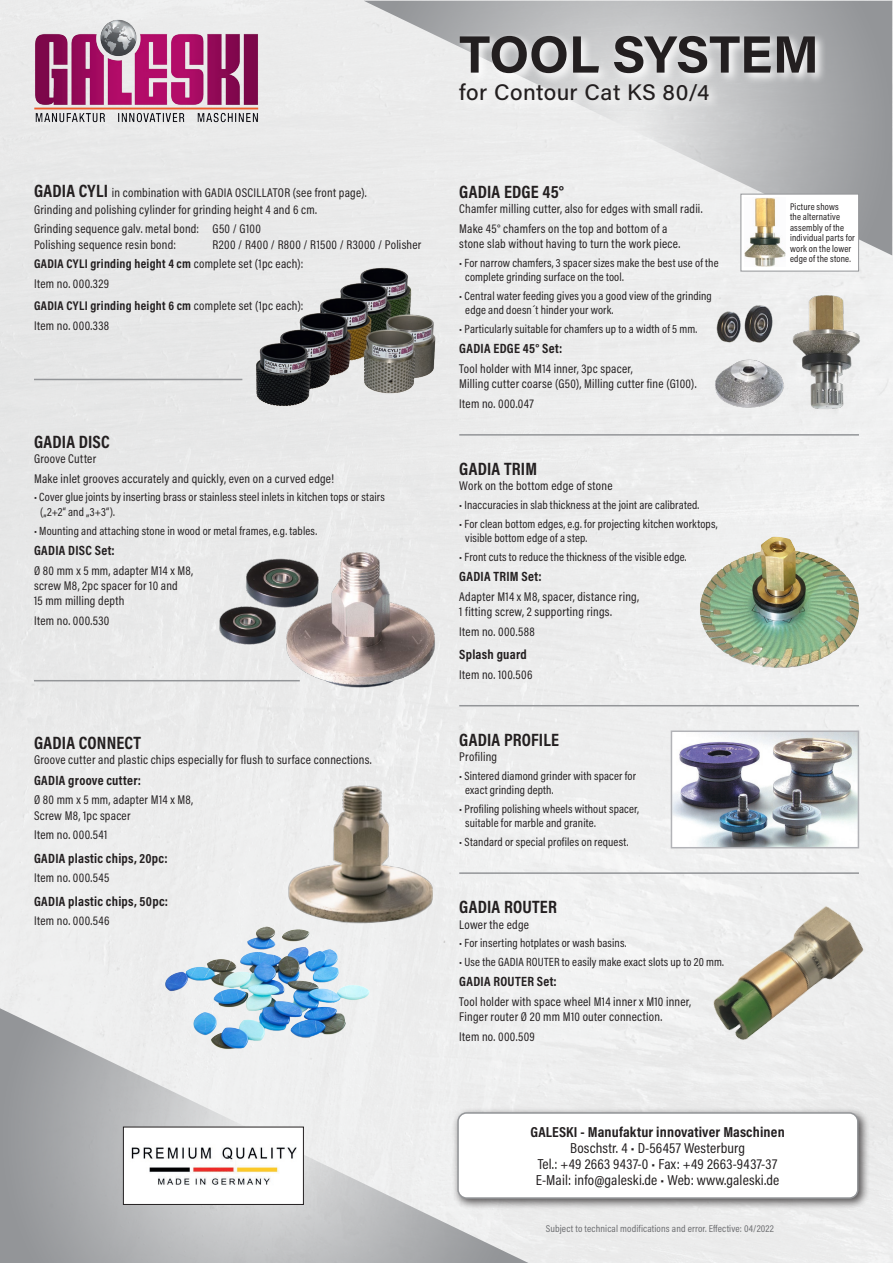
<style>
.page{position:relative;width:893px;height:1263px;background:#ececec}
.page>*{position:absolute;margin:0;border:0;box-sizing:border-box;transform-origin:0 0}
.t1{font:700 52.5px "Acumin Pro";letter-spacing:-.005em;color:#231f20}
.t2{font:500 22.5px "Acumin Pro";letter-spacing:.02em;color:#231f20}
.t3{font:700 18px "Acumin Pro Cond";letter-spacing:.01em;color:#231f20}
.t4{font:14.55px/16.2px "Acumin Pro Cond";letter-spacing:.01em;color:#231f20;text-align:center;scale:1.04 1}
.t5{font:700 14.55px "Acumin Pro Cond";letter-spacing:.01em;color:#231f20;scale:1.04 1}
.t6{font:700 13.5px "Acumin Pro Cond";letter-spacing:.025em;color:#231f20}
.t7{font:12.75px/15.3px "Acumin Pro Cond";letter-spacing:.02em;color:#231f20}
.t8{font:12px/14.4px "Acumin Pro Cond";letter-spacing:.01em;color:#231f20}
.t9{font:10.05px "Acumin Pro Cond";letter-spacing:.01em;color:#6c6d70;scale:1.04 1}
.t10{font:9.75px/10.5px "Acumin Pro Cond";letter-spacing:.02em;color:#231f20}
.s1{font-weight:700;font-size:18px}
.s2{font-weight:700}
</style>
<div class="page">
<svg style="left:0;top:1008px;width:528px;height:255px"></svg>
<svg style="left:364px;top:1px;width:528px;height:254px;background:#d2d3d4"></svg>
<img style="left:125px;top:1129px;width:177px;height:74px">
<div style="left:123px;top:1127px;width:181px;height:78px;border:1px solid #231f20"></div>
<img style="left:34px;top:19px;width:225px;height:105px">
<div style="left:452px;top:1107px;width:418px;height:103px;background:#231f20;opacity:.75"></div>
<div style="left:458px;top:1113px;width:400px;height:85px;background:#fff;border-radius:9px"></div>
<div style="left:457px;top:1112px;width:401px;height:87px;border:2px solid #939598;border-radius:9px"></div>
<hr style="left:34px;top:379px;width:208px;height:1px;background:#939598">
<img style="left:252px;top:263px;width:188px;height:148px">
<hr style="left:34px;top:680px;width:266px;height:1px;background:#939598">
<img style="left:282px;top:547px;width:159px;height:150px">
<img style="left:708px;top:292px;width:154px;height:124px">
<img style="left:153px;top:917px;width:218px;height:138px">
<img style="left:280px;top:779px;width:168px;height:165px">
<img style="left:244px;top:553px;width:78px;height:58px">
<img style="left:218px;top:602px;width:60px;height:45px">
<img style="left:700px;top:539px;width:159px;height:129px">
<img style="left:674px;top:733px;width:182px;height:112px">
<div style="left:671px;top:730px;width:188px;height:118px;border:2px solid #b2b3b7"></div>
<img style="left:699px;top:877px;width:176px;height:204px">
<hr style="left:459px;top:434px;width:400px;height:2px;background:#939598">
<hr style="left:459px;top:705px;width:400px;height:1px;background:#939598">
<hr style="left:459px;top:872px;width:400px;height:2px;background:#939598">
<svg style="left:456px;top:32px;width:371px;height:80px;background:#d7d8d9"></svg>
<div style="left:741px;top:194px;width:118px;height:77px;background:#fff"></div>
<img style="left:745px;top:198px;width:40px;height:68px">
<div style="left:740px;top:194px;width:119px;height:77px;border:1px solid #939598"></div>
<p class="t7" style="left:34px;top:184px;width:334px;line-height:16.5px"><span class="s1">GADIA CYLI</span> in combination with GADIA OSCILLATOR (see front page).<br>Grinding and polishing cylinder for grinding height 4 and 6 cm.</p>
<p class="t7" style="left:34px;top:221px;width:228px">Grinding sequence galv. metal bond: G50 / G100<br>Polishing sequence resin bond:</p>
<p class="t7" style="left:34px;top:234px;width:389px;line-height:19.5px;text-indent:179px">R200 / R400 / R800 / R1500 / R3000 / Polisher<br><span class="s2">GADIA CYLI grinding height 4 cm</span> complete set (1pc each):<br>Item no. 000.329</p>
<p class="t7" style="left:34px;top:296px;width:271px;line-height:19.5px"><span class="s2">GADIA CYLI grinding height 6 cm</span> complete set (1pc each):<br>Item no. 000.338</p>
<h3 class="t3" style="left:34px;top:430px;width:77px">GADIA DISC</h3>
<p class="t7" style="left:34px;top:449px;width:302px;line-height:19.5px">Groove Cutter<br>Make inlet grooves accurately and quickly, even on a curved edge!</p>
<p class="t8" style="left:40px;top:490px;width:346px;text-indent:-6px">• Cover glue joints by inserting brass or stainless steel inlets in kitchen tops or stairs („2+2“ and „3+3“).</p>
<p class="t8" style="left:34px;top:523px;width:285px">• Mounting and attaching stone in wood or metal frames, e.g. tables.</p>
<p class="t6" style="left:34px;top:541px;width:82px">GADIA DISC Set:</p>
<p class="t7" style="left:34px;top:562px;width:161px">Ø 80 mm x 5 mm, adapter M14 x M8, screw M8, 2pc spacer for 10 and<br>15 mm milling depth</p>
<p class="t7" style="left:34px;top:612px;width:77px">Item no. 000.530</p>
<h3 class="t3" style="left:34px;top:731px;width:109px">GADIA CONNECT</h3>
<p class="t7" style="left:34px;top:752px;width:339px">Groove cutter and plastic chips especially for flush to surface connections.</p>
<p class="t6" style="left:34px;top:771px;width:109px">GADIA groove cutter:</p>
<p class="t7" style="left:34px;top:792px;width:161px">Ø 80 mm x 5 mm, adapter M14 x M8,<br>Screw M8, 1pc spacer</p>
<p class="t7" style="left:34px;top:827px;width:75px">Item no. 000.541</p>
<p class="t6" style="left:34px;top:849px;width:135px">GADIA plastic chips, 20pc:</p>
<p class="t7" style="left:34px;top:870px;width:77px">Item no. 000.545</p>
<p class="t6" style="left:34px;top:892px;width:136px">GADIA plastic chips, 50pc:</p>
<p class="t7" style="left:34px;top:913px;width:77px">Item no. 000.546</p>
<h1 class="t1" style="left:459px;top:17px;width:361px">TOOL SYSTEM</h1>
<h2 class="t2" style="left:459px;top:76px;width:252px">for Contour Cat KS 80/4</h2>
<h3 class="t3" style="left:459px;top:180px;width:106px">GADIA EDGE 45°</h3>
<p class="t7" style="left:459px;top:199px;width:245px;line-height:19.5px">Chamfer milling cutter, also for edges with small radii.<br>Make 45° chamfers on the top and bottom of a</p>
<p class="t7" style="left:459px;top:236px;width:223px">stone slab without having to turn the work piece.</p>
<p class="t8" style="left:465px;top:255px;width:255px;text-indent:-6px">• For narrow chamfers, 3 spacer sizes make the best use of the complete grinding surface on the tool.</p>
<p class="t8" style="left:465px;top:288px;width:248px;text-indent:-6px">• Central water feeding gives you a good view of the grinding edge and doesn´t hinder your work.</p>
<p class="t8" style="left:459px;top:321px;width:240px">• Particularly suitable for chamfers up to a width of 5 mm.</p>
<p class="t6" style="left:459px;top:340px;width:105px">GADIA EDGE 45° Set:</p>
<p class="t7" style="left:459px;top:361px;width:239px">Tool holder with M14 inner, 3pc spacer,<br>Milling cutter coarse (G50), Milling cutter fine (G100).</p>
<p class="t7" style="left:459px;top:395px;width:76px">Item no. 000.047</p>
<h3 class="t3" style="left:459px;top:457px;width:79px">GADIA TRIM</h3>
<p class="t7" style="left:459px;top:478px;width:155px">Work on the bottom edge of stone</p>
<p class="t8" style="left:459px;top:497px;width:242px">• Inaccuracies in slab thickness at the joint are calibrated.</p>
<p class="t8" style="left:465px;top:516px;width:254px;text-indent:-6px">• For clean bottom edges, e.g. for projecting kitchen worktops, visible bottom edge of a step.</p>
<p class="t8" style="left:459px;top:549px;width:229px">• Front cuts to reduce the thickness of the visible edge.</p>
<p class="t6" style="left:459px;top:568px;width:84px">GADIA TRIM Set:</p>
<p class="t7" style="left:459px;top:588px;width:181px">Adapter M14 x M8, spacer, distance ring,<br>1 fitting screw, 2 supporting rings.</p>
<p class="t7" style="left:459px;top:623px;width:77px">Item no. 000.588</p>
<p class="t6" style="left:459px;top:645px;width:69px">Splash guard</p>
<p class="t7" style="left:459px;top:666px;width:75px">Item no. 100.506</p>
<h3 class="t3" style="left:459px;top:728px;width:101px">GADIA PROFILE</h3>
<p class="t7" style="left:459px;top:749px;width:39px">Profiling</p>
<p class="t8" style="left:465px;top:768px;width:172px;text-indent:-6px">• Sintered diamond grinder with spacer for exact grinding depth.</p>
<p class="t8" style="left:465px;top:801px;width:175px;text-indent:-6px">• Profiling polishing wheels without spacer, suitable for marble and granite.</p>
<p class="t8" style="left:459px;top:834px;width:171px">• Standard or special profiles on request.</p>
<h3 class="t3" style="left:459px;top:895px;width:99px">GADIA ROUTER</h3>
<p class="t7" style="left:459px;top:916px;width:71px">Lower the edge</p>
<p class="t8" style="left:459px;top:936px;width:169px">• For inserting hotplates or wash basins.</p>
<p class="t8" style="left:459px;top:954px;width:266px">• Use the GADIA ROUTER to easily make exact slots up to 20 mm.</p>
<p class="t6" style="left:459px;top:973px;width:99px">GADIA ROUTER Set:</p>
<p class="t7" style="left:459px;top:994px;width:233px">Tool holder with space wheel M14 inner x M10 inner,<br>Finger router Ø 20 mm M10 outer connection.</p>
<p class="t7" style="left:459px;top:1028px;width:77px">Item no. 000.509</p>
<p class="t10" style="left:790px;top:201px;width:66px">Picture shows<br>the alternative assembly of the individual parts for work on the lower edge of the stone.</p>
<p class="t5" style="left:530px;top:1122px;width:246px">GALESKI - Manufaktur innovativer Maschinen</p>
<p class="t4" style="left:536px;top:1139px;width:236px">Boschstr. 4 • D-56457 Westerburg<br>Tel.: +49 2663 9437-0 • Fax: +49 2663-9437-37<br>E-Mail: info@galeski.de • Web: www.galeski.de</p>
<p class="t9" style="left:546px;top:1222px;width:221px">Subject to technical modifications and error. Effective: 04/2022</p>
</div>
